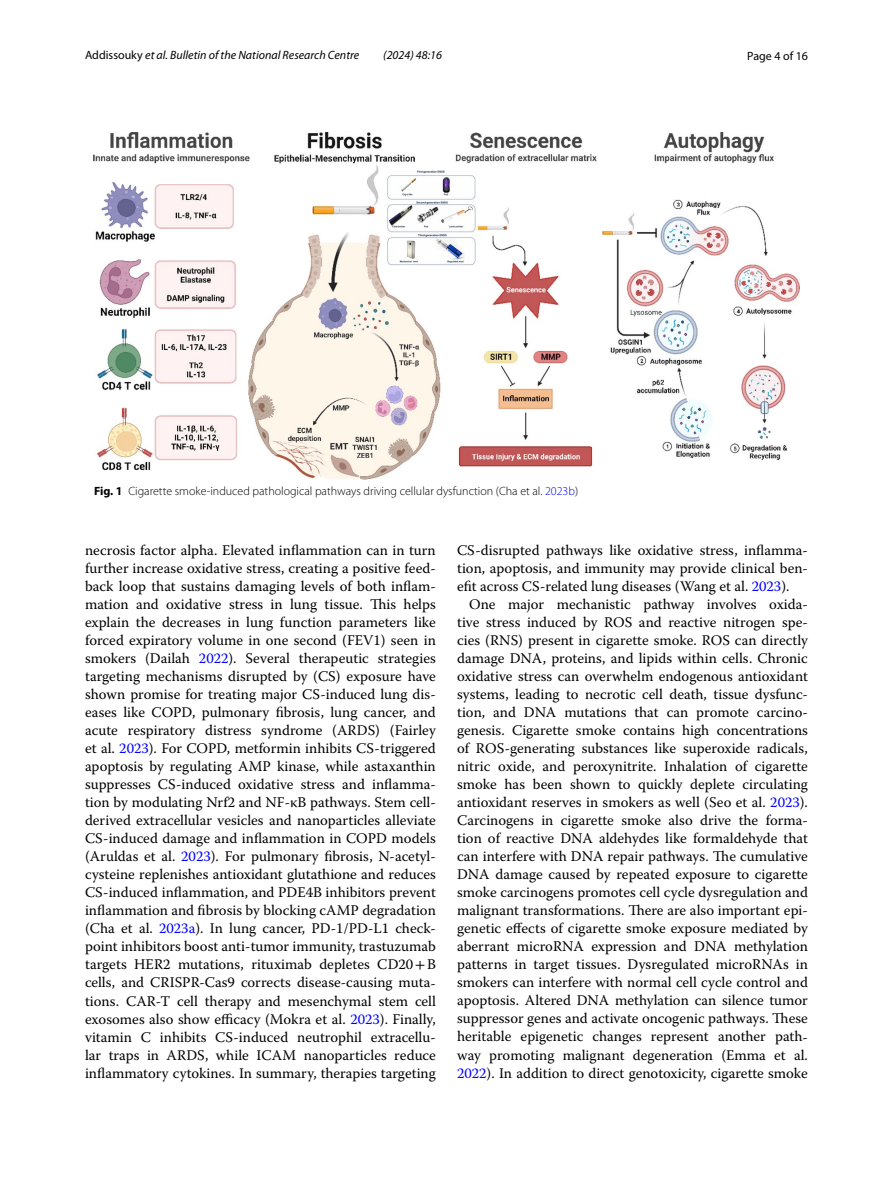
<style>
.page{position:relative;width:893px;height:1187px;background:#fff}
.page>*{position:absolute;margin:0;border:0;box-sizing:border-box;transform-origin:0 0}
.t1{font:14.7px/18px "Warnock Pro";color:#000;text-align:justify}
.t2{font:300 12px "Myriad Pro";color:#000}
.t3{font:italic 12px "Myriad Pro";color:#000}
.t4{font:12px "Myriad Pro";color:#000}
.s1{font-style:normal}
.s2{font-weight:700}
.s3{color:#00f}
.s4{font-family:"STIX"}
</style>
<div class="page">
<img style="left:94px;top:133px;width:705px;height:347px">
<p class="t3" style="left:85px;top:48px;width:276px"><span class="s1">Addissouky</span> et al. Bulletin of the National Research Centre</p>
<p class="t3" style="left:383px;top:48px;width:60px">(2024) 48:16</p>
<p class="t4" style="left:747px;top:48px;width:62px">Page 4 of 16</p>
<p class="t2" style="left:94px;top:484px;width:486px"><span class="s2">Fig. 1</span> Cigarette smoke-induced pathological pathways driving cellular dysfunction (Cha et al. <span class="s3">2023b</span>)</p>
<p class="t1" style="left:85px;top:541px;width:352px">necrosis factor alpha. Elevated inflammation can in turn further increase oxidative stress, creating a positive feed&shy;back loop that sustains damaging levels of both inflam&shy;mation and oxidative stress in lung tissue. This helps explain the decreases in lung function parameters like forced expiratory volume in one second (FEV1) seen in smokers (Dailah <span class="s3">2022</span>). Several therapeutic strategies targeting mechanisms disrupted by (CS) exposure have shown promise for treating major CS-induced lung dis&shy;eases like COPD, pulmonary fibrosis, lung cancer, and acute respiratory distress syndrome (ARDS) (Fairley et al. <span class="s3">2023</span>). For COPD, metformin inhibits CS-triggered apoptosis by regulating AMP kinase, while astaxanthin suppresses CS-induced oxidative stress and inflamma&shy;tion by modulating Nrf2 and NF-κB pathways. Stem cell&shy;derived extracellular vesicles and nanoparticles alleviate CS-induced damage and inflammation in COPD models (Aruldas et al. <span class="s3">2023</span>). For pulmonary fibrosis, N-acetyl&shy;cysteine replenishes antioxidant glutathione and reduces CS-induced inflammation, and PDE4B inhibitors prevent inflammation and fibrosis by blocking cAMP degradation (Cha et al. <span class="s3">2023a</span>). In lung cancer, PD-1/PD-L1 check&shy;point inhibitors boost anti-tumor immunity, trastuzumab targets HER2 mutations, rituximab depletes CD20<span class="s4">+</span>B cells, and CRISPR-Cas9 corrects disease-causing muta&shy;tions. CAR-T cell therapy and mesenchymal stem cell exosomes also show efficacy (Mokra et al. <span class="s3">2023</span>). Finally, vitamin C inhibits CS-induced neutrophil extracellu&shy;lar traps in ARDS, while ICAM nanoparticles reduce inflammatory cytokines. In summary, therapies targeting</p>
<p class="t1" style="left:457px;top:541px;width:352px">CS-disrupted pathways like oxidative stress, inflamma&shy;tion, apoptosis, and immunity may provide clinical ben&shy;efit across CS-related lung diseases (Wang et al. <span class="s3">2023</span>).</p>
<p class="t1" style="left:457px;top:595px;width:352px;text-indent:12px">One major mechanistic pathway involves oxida&shy;tive stress induced by ROS and reactive nitrogen spe&shy;cies (RNS) present in cigarette smoke. ROS can directly damage DNA, proteins, and lipids within cells. Chronic oxidative stress can overwhelm endogenous antioxidant systems, leading to necrotic cell death, tissue dysfunc&shy;tion, and DNA mutations that can promote carcino&shy;genesis. Cigarette smoke contains high concentrations of ROS-generating substances like superoxide radicals, nitric oxide, and peroxynitrite. Inhalation of cigarette smoke has been shown to quickly deplete circulating antioxidant reserves in smokers as well (Seo et al. <span class="s3">2023</span>).<br>Carcinogens in cigarette smoke also drive the forma&shy;tion of reactive DNA aldehydes like formaldehyde that can interfere with DNA repair pathways. The cumulative DNA damage caused by repeated exposure to cigarette smoke carcinogens promotes cell cycle dysregulation and malignant transformations. There are also important epi&shy;genetic effects of cigarette smoke exposure mediated by aberrant microRNA expression and DNA methylation patterns in target tissues. Dysregulated microRNAs in smokers can interfere with normal cell cycle control and apoptosis. Altered DNA methylation can silence tumor suppressor genes and activate oncogenic pathways. These heritable epigenetic changes represent another path&shy;way promoting malignant degeneration (Emma et al.<br><span class="s3">2022</span>). In addition to direct genotoxicity, cigarette smoke</p>
</div>
